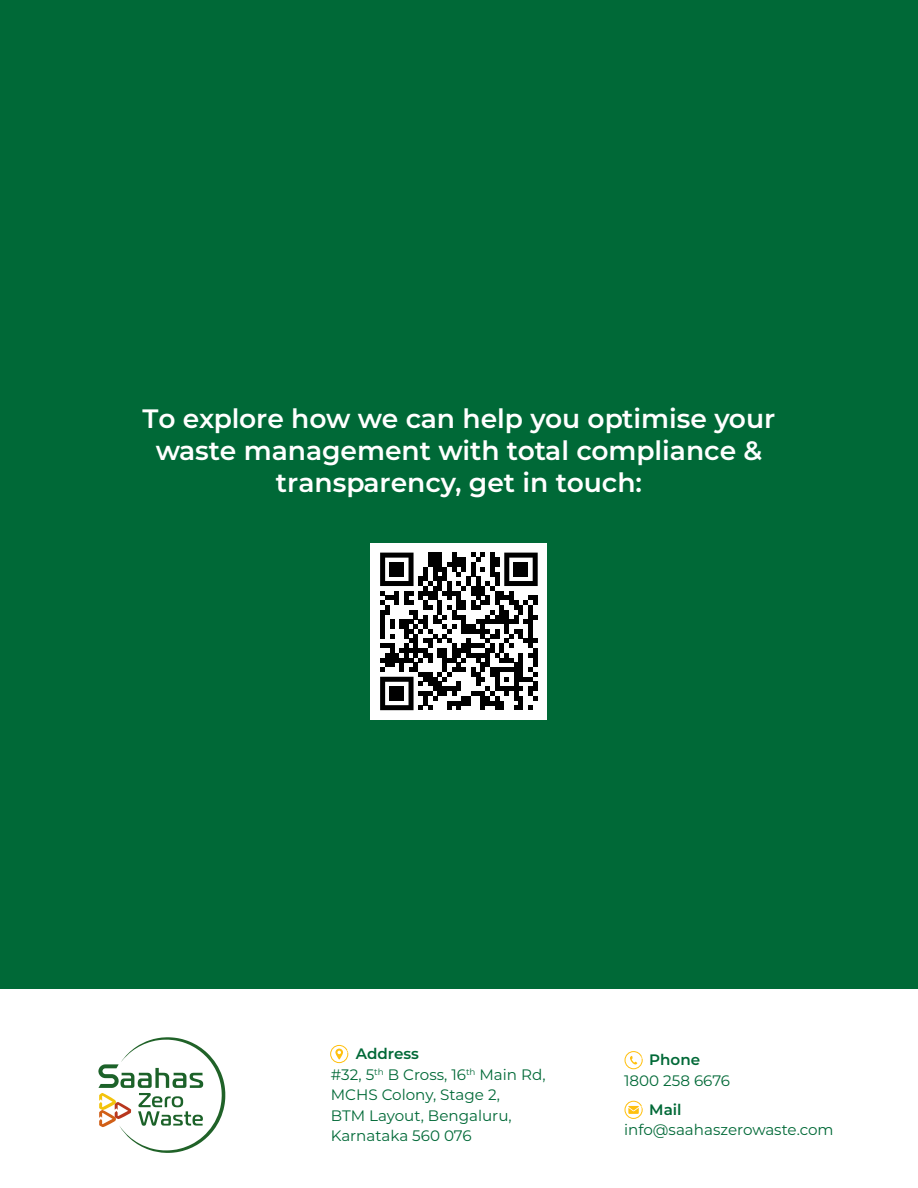
<style>
.page{position:relative;width:918px;height:1188px;background:#fff}
.page>*{position:absolute;margin:0;border:0;box-sizing:border-box;transform-origin:0 0}
.t1{font:600 26.55px/32px "Montserrat";color:#fff;text-align:center}
.t2{font:15.15px/20.7px "Montserrat";color:#006937}
.t3{font:600 15.15px "Montserrat";color:#006937}
.s1{font-weight:600}
</style>
<div class="page">
<div style="left:0;top:0;width:918px;height:988px;background:#006937"></div>
<svg style="left:98px;top:1037px;width:127px;height:116px"></svg>
<div style="left:371px;top:543px;width:176px;height:177px;background:#fff"></div>
<svg style="left:380px;top:553px;width:158px;height:157px"></svg>
<div style="left:390px;top:562px;width:14px;height:14px;background:#000"></div>
<div style="left:514px;top:562px;width:14px;height:14px;background:#000"></div>
<div style="left:390px;top:686px;width:14px;height:15px;background:#000"></div>
<svg style="left:625px;top:1051px;width:18px;height:18px"></svg>
<svg style="left:624px;top:1101px;width:19px;height:18px"></svg>
<svg style="left:330px;top:1045px;width:18px;height:18px"></svg>
<h1 class="t1" style="left:143px;top:402px;width:634px">To explore how we can help you optimise your waste management with total compliance &amp; transparency, get in touch:</h1>
<p class="t2" style="left:331px;top:1043px;width:216px;text-indent:25px"><span class="s1">Address<br></span>#32, 5<sup>th</sup> B Cross, 16<sup>th</sup> Main Rd,<br>MCHS Colony, Stage 2,<br>BTM Layout, Bengaluru,<br>Karnataka 560 076</p>
<p class="t3" style="left:649px;top:1049px;width:53px">Phone</p>
<p class="t2" style="left:624px;top:1069px;width:108px">1800 258 6676</p>
<p class="t3" style="left:649px;top:1099px;width:34px">Mail</p>
<p class="t2" style="left:624px;top:1119px;width:211px">info@saahaszerowaste.com</p>
</div>
